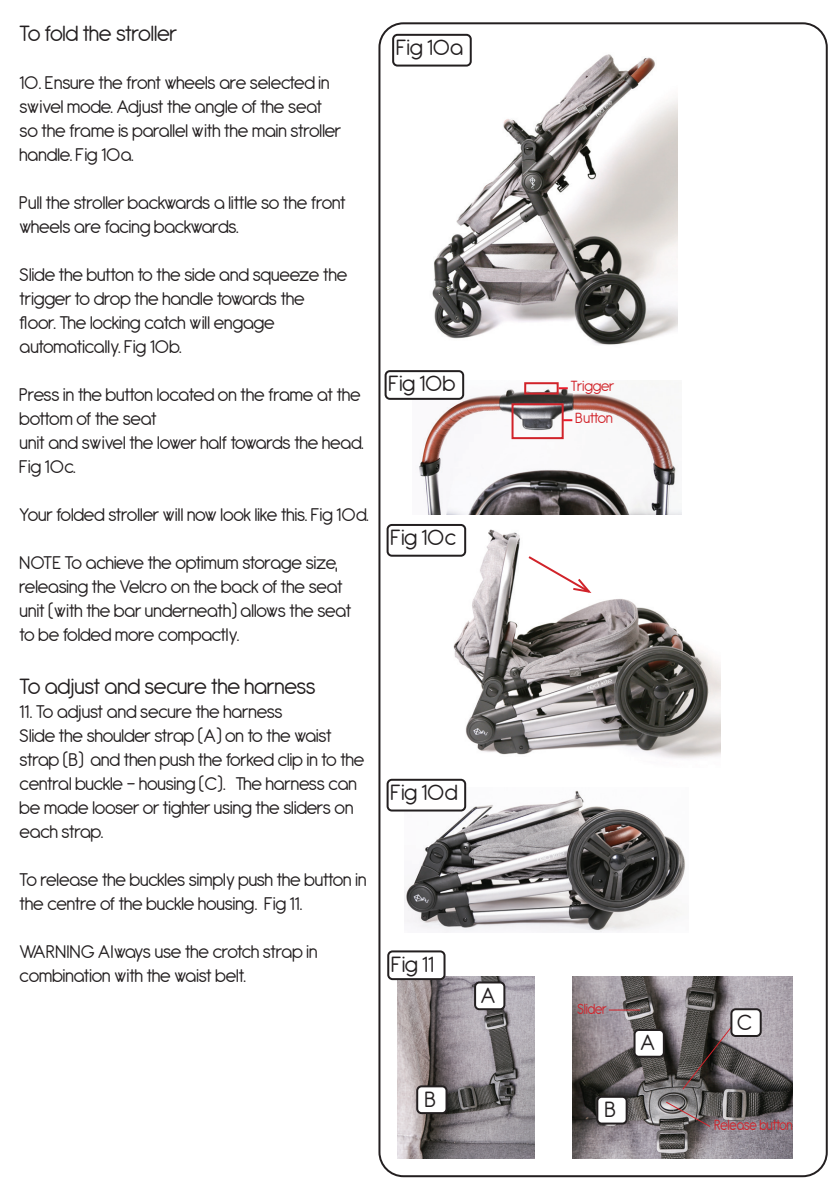
<style>
.page{position:relative;width:840px;height:1191px;background:#fff}
.page>*{position:absolute;margin:0;border:0;box-sizing:border-box;transform-origin:0 0}
.t1{font:24px "Antipasto";letter-spacing:-.04em;color:#231f20}
.t2{font:20px/24px "Antipasto";letter-spacing:-.04em;color:#231f20}
.t3{font:16px "Antipasto";letter-spacing:-.04em;color:#d1232a;scale:.88 1}
.t4{font:16px/32px "Antipasto";letter-spacing:-.04em;color:#d1232a}
</style>
<div class="page">
<img style="left:397px;top:976px;width:137px;height:182px">
<img style="left:572px;top:976px;width:219px;height:182px">
<div style="left:475px;top:982px;width:29px;height:27px;background:#fff;border-radius:4px"></div>
<div style="left:474px;top:981px;width:31px;height:29px;border:2px solid #231f20;border-radius:4px"></div>
<div style="left:417px;top:1086px;width:29px;height:27px;background:#fff;border-radius:4px"></div>
<div style="left:416px;top:1085px;width:31px;height:29px;border:2px solid #231f20;border-radius:4px"></div>
<div style="left:634px;top:1030px;width:29px;height:26px;background:#fff;border-radius:4px"></div>
<div style="left:633px;top:1029px;width:31px;height:28px;border:2px solid #231f20;border-radius:4px"></div>
<div style="left:597px;top:1096px;width:29px;height:27px;background:#fff;border-radius:4px"></div>
<div style="left:596px;top:1095px;width:31px;height:29px;border:2px solid #231f20;border-radius:4px"></div>
<svg style="left:664px;top:1100px;width:47px;height:27px"></svg>
<svg style="left:681px;top:1023px;width:53px;height:67px;background:#554e4e"></svg>
<hr style="left:608px;top:1009px;width:31px;height:1px;background:#d1232a">
<div style="left:388px;top:951px;width:56px;height:28px;background:#fff;border-radius:4px"></div>
<div style="left:387px;top:950px;width:58px;height:30px;border:2px solid #231f20;border-radius:4px"></div>
<img style="left:432px;top:39px;width:245px;height:306px">
<img style="left:419px;top:380px;width:261px;height:134px">
<img style="left:404px;top:787px;width:281px;height:145px">
<div style="left:393px;top:35px;width:77px;height:31px;background:#fff;border-radius:4px"></div>
<div style="left:392px;top:34px;width:79px;height:33px;border:2px solid #231f20;border-radius:4px"></div>
<div style="left:385px;top:371px;width:78px;height:28px;background:#fff;border-radius:4px"></div>
<div style="left:384px;top:370px;width:80px;height:30px;border:2px solid #231f20;border-radius:4px"></div>
<div style="left:387px;top:779px;width:78px;height:31px;background:#fff;border-radius:4px"></div>
<div style="left:386px;top:778px;width:80px;height:33px;border:2px solid #231f20;border-radius:4px"></div>
<svg style="left:558px;top:387px;width:9px;height:2px"></svg>
<svg style="left:563px;top:419px;width:9px;height:2px"></svg>
<div style="left:511px;top:403px;width:52px;height:36px;border:2px solid #d1232a"></div>
<div style="left:524px;top:382px;width:34px;height:12px;border:2px solid #d1232a"></div>
<div style="left:731px;top:1009px;width:29px;height:27px;background:#fff;border-radius:4px"></div>
<div style="left:730px;top:1008px;width:31px;height:29px;border:2px solid #231f20;border-radius:4px"></div>
<img style="left:438px;top:528px;width:282px;height:231px">
<div style="left:387px;top:525px;width:78px;height:30px;background:#fff;border-radius:4px"></div>
<div style="left:386px;top:524px;width:80px;height:32px;border:2px solid #231f20;border-radius:4px"></div>
<svg style="left:526px;top:554px;width:67px;height:40px"></svg>
<p class="t1" style="left:19px;top:20px;width:159px">To fold the stroller</p>
<p class="t2" style="left:19px;top:71px;width:323px">10. Ensure the front wheels are selected in swivel mode. Adjust the angle of the seat so the frame is parallel with the main stroller handle. Fig 10a.</p>
<p class="t2" style="left:19px;top:191px;width:328px">Pull the stroller backwards a little so the front wheels are facing backwards.</p>
<p class="t2" style="left:19px;top:263px;width:330px">Slide the button to the side and squeeze the trigger to drop the handle towards the<br>floor. The locking catch will engage automatically. Fig 10b.</p>
<p class="t2" style="left:19px;top:383px;width:346px">Press in the button located on the frame at the bottom of the seat<br>unit and swivel the lower half towards the head.<br>Fig 10c.</p>
<p class="t2" style="left:19px;top:503px;width:351px">Your folded stroller will now look like this. Fig 10d.</p>
<p class="t2" style="left:19px;top:551px;width:333px">NOTE To achieve the optimum storage size, releasing the Velcro on the back of the seat unit (with the bar underneath) allows the seat to be folded more compactly.</p>
<p class="t1" style="left:19px;top:672px;width:298px">To adjust and secure the harness</p>
<p class="t2" style="left:19px;top:700px;width:347px">11. To adjust and secure the harness<br>Slide the shoulder strap (A) on to the waist strap (B) and then push the forked clip in to the central buckle - housing (C). The harness can be made looser or tighter using the sliders on each strap.</p>
<p class="t2" style="left:19px;top:868px;width:349px">To release the buckles simply push the button in the centre of the buckle housing. Fig 11.</p>
<p class="t2" style="left:19px;top:940px;width:300px">WARNING Always use the crotch strap in combination with the waist belt.</p>
<p class="t1" style="left:396px;top:34px;width:69px">Fig 10a</p>
<p class="t1" style="left:388px;top:370px;width:69px">Fig 10b</p>
<p class="t1" style="left:390px;top:524px;width:67px">Fig 10c</p>
<p class="t1" style="left:390px;top:779px;width:69px">Fig 10d</p>
<p class="t1" style="left:391px;top:950px;width:44px">Fig 11</p>
<p class="t1" style="left:480px;top:981px;width:17px">A</p>
<p class="t1" style="left:424px;top:1085px;width:13px">B</p>
<p class="t4" style="left:570px;top:371px;width:45px">Trigger<br>Button</p>
<p class="t3" style="left:576px;top:1000px;width:35px">Slider</p>
<p class="t1" style="left:604px;top:1095px;width:13px">B</p>
<p class="t1" style="left:639px;top:1029px;width:17px">A</p>
<p class="t1" style="left:736px;top:1008px;width:17px">C</p>
<p class="t3" style="left:714px;top:1116px;width:91px">Release button</p>
</div>
